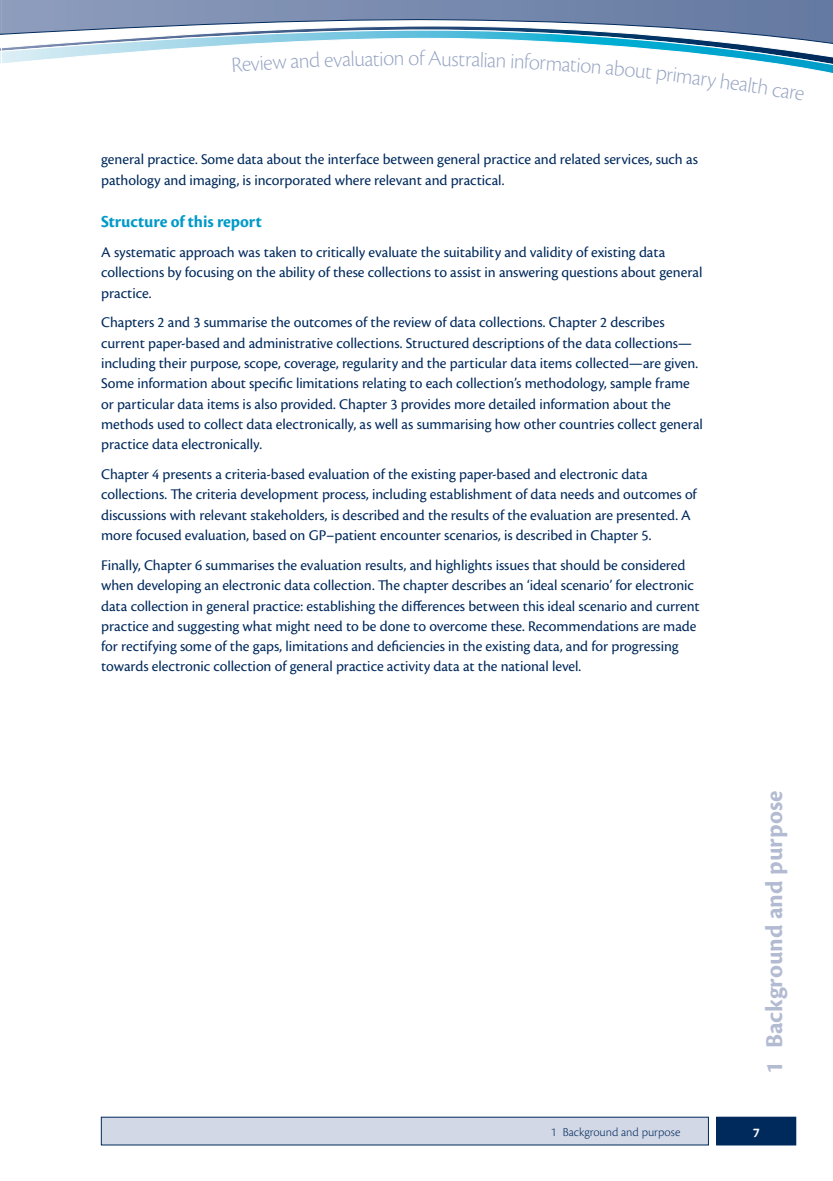
<style>
.page{position:relative;width:833px;height:1181px;background:#fff}
.page>*{position:absolute;margin:0;border:0;box-sizing:border-box;transform-origin:0 0}
.t1{font:700 25.2px "Cronos Pro";color:#b2bbd2}
.t2{font:22.35px "Cronos Pro Lt Disp";color:#97a5c3}
.t3{font:17.55px "Cronos Pro Bold Subh";letter-spacing:-.005em;color:#009ac8}
.t4{font:15.45px/20.2px "Cronos Pro";letter-spacing:-.005em;color:#002a5c}
.t5{font:700 13.95px "Cronos Pro";color:#fff}
.t6{font:300 12.6px "Cronos Pro";color:#002a5c}
</style>
<div class="page">
<div style="left:101px;top:1117px;width:607px;height:27px;background:#d3d8e6"></div>
<div style="left:717px;top:1117px;width:79px;height:27px;background:#002a5c"></div>
<div style="left:716px;top:1117px;width:80px;height:28px;border:1px solid #002a5c"></div>
<svg style="left:0;top:0;width:833px;height:74px"></svg>
<h2 class="t2" style="left:231px;top:55px;width:42px;rotate:-4deg">Revie</h2>
<h2 class="t2" style="left:342px;top:49px;width:43px;rotate:-1deg">aluati</h2>
<h2 class="t2" style="left:383px;top:48px;width:42px">on of</h2>
<h2 class="t2" style="left:428px;top:48px;width:45px;rotate:1deg">Austr</h2>
<h2 class="t2" style="left:472px;top:49px;width:36px;rotate:2deg">alian</h2>
<h2 class="t2" style="left:511px;top:51px;width:37px;rotate:3deg">infor</h2>
<h2 class="t2" style="left:546px;top:53px;width:37px;rotate:4deg">mati</h2>
<h2 class="t2" style="left:581px;top:55px;width:46px;rotate:5deg">on ab</h2>
<h2 class="t2" style="left:626px;top:59px;width:44px;rotate:6deg">out p</h2>
<h2 class="t2" style="left:694px;top:67px;width:40px;rotate:8deg">ary h</h2>
<h2 class="t2" style="left:732px;top:72px;width:53px;rotate:9deg">ealth c</h2>
<p class="t4" style="left:101px;top:150px;width:598px">general practice. Some data about the interface between general practice and related services, such as pathology and imaging, is incorporated where relevant and practical.</p>
<p class="t3" style="left:101px;top:213px;width:162px">Structure of this report</p>
<p class="t4" style="left:101px;top:243px;width:603px">A systematic approach was taken to critically evaluate the suitability and validity of existing data collections by focusing on the ability of these collections to assist in answering questions about general practice.</p>
<p class="t4" style="left:101px;top:313px;width:603px">Chapters 2 and 3 summarise the outcomes of the review of data collections. Chapter 2 describes current paper-based and administrative collections. Structured descriptions of the data collections— including their purpose, scope, coverage, regularity and the particular data items collected—are given.<br>Some information about specific limitations relating to each collection’s methodology, sample frame or particular data items is also provided. Chapter 3 provides more detailed information about the methods used to collect data electronically, as well as summarising how other countries collect general practice data electronically.</p>
<p class="t4" style="left:101px;top:465px;width:597px">Chapter 4 presents a criteria-based evaluation of the existing paper-based and electronic data collections. The criteria development process, including establishment of data needs and outcomes of discussions with relevant stakeholders, is described and the results of the evaluation are presented. A more focused evaluation, based on GP–patient encounter scenarios, is described in Chapter 5.</p>
<p class="t4" style="left:101px;top:556px;width:600px">Finally, Chapter 6 summarises the evaluation results, and highlights issues that should be considered when developing an electronic data collection. The chapter describes an ‘ideal scenario’ for electronic data collection in general practice: establishing the differences between this ideal scenario and current practice and suggesting what might need to be done to overcome these. Recommendations are made for rectifying some of the gaps, limitations and deficiencies in the existing data, and for progressing towards electronic collection of general practice activity data at the national level.</p>
<h1 class="t1" style="left:763px;top:1073px;width:285px;rotate:-90deg">1 Background and purpose</h1>
<p class="t6" style="left:551px;top:1126px;width:131px">1 Background and purpose</p>
<p class="t5" style="left:753px;top:1125px;width:8px">7</p>
</div>
